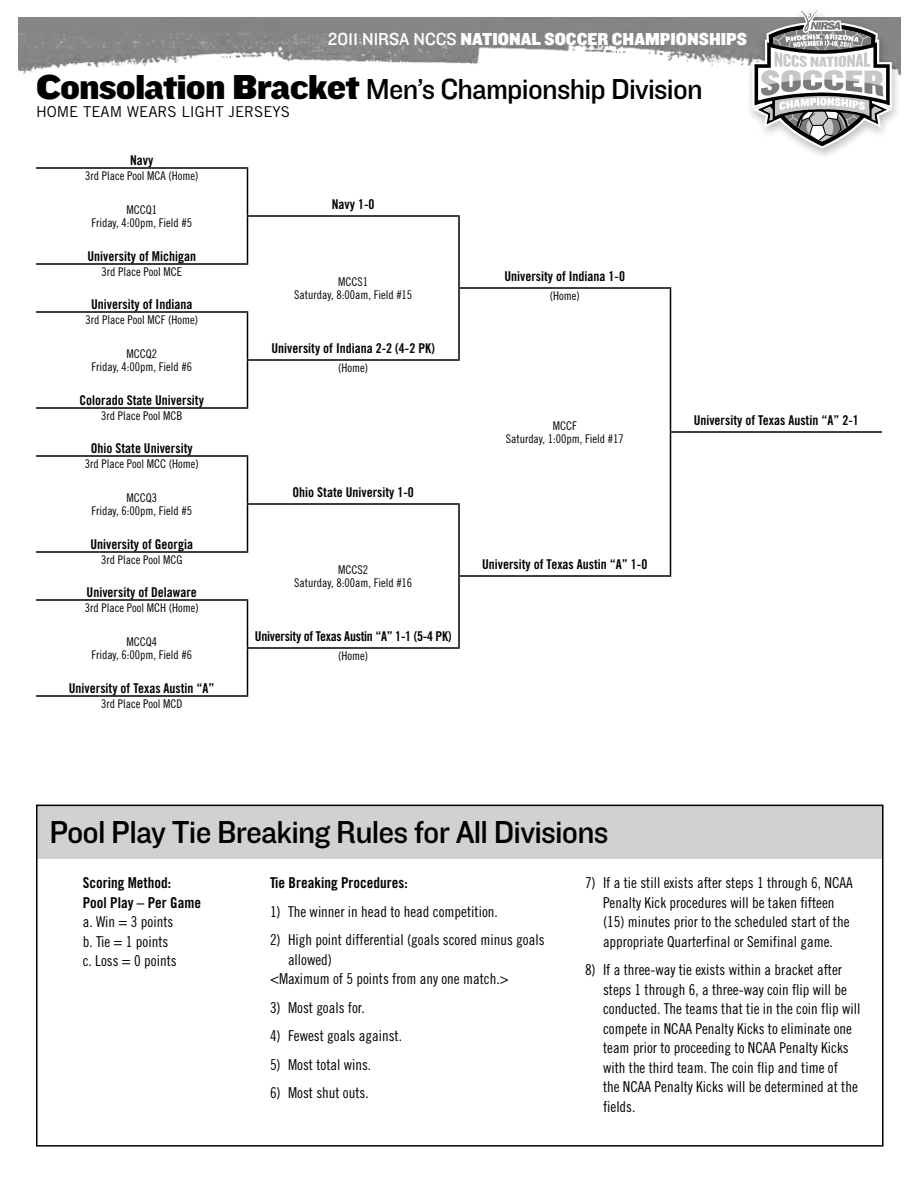
<style>
.page{position:relative;width:918px;height:1188px;background:#fff}
.page>*{position:absolute;margin:0;border:0;box-sizing:border-box;transform-origin:0 0}
.t1{font:33px "Knockout HTF31 Junior Middlewt";letter-spacing:-.025em;color:#000}
.t2{font:30px "Knockout HTF31 Junior Middlewt";letter-spacing:-.025em;color:#000}
.t3{font:18px "Knockout HTF71 Full Middlewt";color:#fff}
.t4{font:15px/19.5px "Trade Gothic Cond Eighteen";color:#000}
.t5{font:15px/19.5px "Trade Gothic Bold Cond Twenty";color:#000}
.t6{font:15px "Trade Gothic";color:#000}
.t7{font:13.5px "Trade Gothic Bold Cond Twenty";color:#000}
.t8{font:13.5px "Trade Gothic Bold Cond Twenty";letter-spacing:-.02em;color:#000}
.t9{font:12px/13.5px "Trade Gothic Cond Eighteen";color:#000;text-align:center}
.s1{font-family:"Knockout HTF31 Junior Middlewt"}
.s2{font-family:"Knockout HTF72 Full Cruiserwt";font-size:36px}
</style>
<div class="page">
<img style="left:18px;top:18px;width:727px;height:57px">
<hr style="left:36px;top:167px;width:212px;height:2px;background:#000">
<hr style="left:36px;top:311px;width:212px;height:2px;background:#000">
<hr style="left:36px;top:455px;width:212px;height:2px;background:#000">
<hr style="left:36px;top:599px;width:212px;height:2px;background:#000">
<svg style="left:247px;top:169px;width:1px;height:94px"></svg>
<hr style="left:36px;top:263px;width:212px;height:2px;background:#000">
<svg style="left:247px;top:313px;width:1px;height:94px"></svg>
<hr style="left:36px;top:407px;width:212px;height:2px;background:#000">
<svg style="left:247px;top:457px;width:1px;height:94px"></svg>
<hr style="left:36px;top:551px;width:212px;height:2px;background:#000">
<svg style="left:247px;top:601px;width:1px;height:94px"></svg>
<hr style="left:36px;top:695px;width:212px;height:2px;background:#000">
<hr style="left:247px;top:215px;width:213px;height:2px;background:#000">
<hr style="left:247px;top:503px;width:213px;height:2px;background:#000">
<hr style="left:247px;top:359px;width:213px;height:2px;background:#000">
<hr style="left:247px;top:647px;width:213px;height:2px;background:#000">
<hr style="left:458px;top:217px;width:2px;height:23px;background:#000">
<hr style="left:458px;top:240px;width:2px;height:24px;background:#000">
<hr style="left:458px;top:264px;width:2px;height:23px;background:#000">
<hr style="left:458px;top:289px;width:2px;height:23px;background:#000">
<hr style="left:458px;top:312px;width:2px;height:24px;background:#000">
<hr style="left:458px;top:336px;width:2px;height:23px;background:#000">
<hr style="left:458px;top:505px;width:2px;height:23px;background:#000">
<hr style="left:458px;top:528px;width:2px;height:24px;background:#000">
<hr style="left:458px;top:552px;width:2px;height:23px;background:#000">
<hr style="left:458px;top:577px;width:2px;height:23px;background:#000">
<hr style="left:458px;top:600px;width:2px;height:24px;background:#000">
<hr style="left:458px;top:624px;width:2px;height:23px;background:#000">
<hr style="left:458px;top:287px;width:213px;height:2px;background:#000">
<hr style="left:670px;top:431px;width:212px;height:2px;background:#000">
<svg style="left:670px;top:289px;width:1px;height:286px"></svg>
<hr style="left:458px;top:575px;width:213px;height:2px;background:#000">
<div style="left:36px;top:805px;width:846px;height:54px;background:#d0d1d2"></div>
<div style="left:36px;top:805px;width:848px;height:342px;border:2px solid #000"></div>
<div style="left:745px;top:6px;width:157px;height:155px;background:#000;opacity:.25"></div>
<svg style="left:752px;top:9px;width:140px;height:140px"></svg>
<p class="t3" style="left:328px;top:29px;width:421px"><span class="s1">2011 NIRSA NCCS</span> NATIONAL SOCCER CHAMPIONSHIPS</p>
<h2 class="t2" style="left:36px;top:73px;width:668px"><span class="s2">Consolation Bracket</span> Men’s Championship Division</h2>
<p class="t6" style="left:36px;top:103px;width:256px">HOME TEAM WEARS LIGHT JERSEYS</p>
<p class="t7" style="left:130px;top:152px;width:25px">Navy</p>
<p class="t9" style="left:85px;top:169px;width:115px">3rd Place Pool MCA (Home)</p>
<p class="t9" style="left:91px;top:203px;width:102px">MCCQ1<br>Friday, 4:00pm, Field #5</p>
<p class="t7" style="left:332px;top:196px;width:44px">Navy 1-0</p>
<p class="t7" style="left:87px;top:248px;width:110px">University of Michigan</p>
<p class="t9" style="left:294px;top:275px;width:120px">MCCS1<br>Saturday, 8:00am, Field #15</p>
<p class="t9" style="left:101px;top:265px;width:82px">3rd Place Pool MCE</p>
<p class="t7" style="left:504px;top:268px;width:122px">University of Indiana 1-0</p>
<p class="t7" style="left:91px;top:296px;width:103px">University of Indiana</p>
<p class="t9" style="left:550px;top:289px;width:32px">(Home)</p>
<p class="t9" style="left:85px;top:313px;width:114px">3rd Place Pool MCF (Home)</p>
<p class="t9" style="left:91px;top:347px;width:102px">MCCQ2<br>Friday, 4:00pm, Field #6</p>
<p class="t7" style="left:272px;top:340px;width:165px">University of Indiana 2-2 (4-2 PK)</p>
<p class="t9" style="left:338px;top:361px;width:32px">(Home)</p>
<p class="t7" style="left:80px;top:392px;width:126px">Colorado State University</p>
<p class="t9" style="left:101px;top:409px;width:83px">3rd Place Pool MCB</p>
<p class="t7" style="left:694px;top:412px;width:167px">University of Texas Austin “A” 2-1</p>
<p class="t7" style="left:91px;top:440px;width:103px">Ohio State University</p>
<p class="t9" style="left:85px;top:457px;width:115px">3rd Place Pool MCC (Home)</p>
<p class="t9" style="left:91px;top:491px;width:102px">MCCQ3<br>Friday, 6:00pm, Field #5</p>
<p class="t7" style="left:293px;top:484px;width:123px">Ohio State University 1-0</p>
<p class="t7" style="left:90px;top:536px;width:104px">University of Georgia</p>
<p class="t9" style="left:294px;top:563px;width:120px">MCCS2<br>Saturday, 8:00am, Field #16</p>
<p class="t9" style="left:506px;top:419px;width:120px">MCCF<br>Saturday, 1:00pm, Field #17</p>
<p class="t9" style="left:101px;top:553px;width:83px">3rd Place Pool MCG</p>
<p class="t7" style="left:482px;top:556px;width:167px">University of Texas Austin “A” 1-0</p>
<p class="t7" style="left:87px;top:584px;width:112px">University of Delaware</p>
<p class="t9" style="left:85px;top:601px;width:115px">3rd Place Pool MCH (Home)</p>
<p class="t9" style="left:91px;top:635px;width:102px">MCCQ4<br>Friday, 6:00pm, Field #6</p>
<p class="t8" style="left:255px;top:628px;width:198px">University of Texas Austin “A” 1-1 (5-4 PK)</p>
<p class="t9" style="left:338px;top:649px;width:32px">(Home)</p>
<p class="t7" style="left:69px;top:680px;width:147px">University of Texas Austin “A”</p>
<p class="t9" style="left:101px;top:697px;width:83px">3rd Place Pool MCD</p>
<h1 class="t1" style="left:50px;top:814px;width:561px">Pool Play Tie Breaking Rules for All Divisions</h1>
<p class="t5" style="left:83px;top:873px;width:120px">Scoring Method:<br>Pool Play – Per Game</p>
<p class="t4" style="left:83px;top:912px;width:95px">a. Win = 3 points b. Tie = 1 points c. Loss = 0 points</p>
<p class="t5" style="left:270px;top:873px;width:139px">Tie Breaking Procedures:</p>
<p class="t4" style="left:270px;top:901px;width:229px">1) The winner in head to head competition.</p>
<p class="t4" style="left:270px;top:930px;width:276px">2) High point differential (goals scored minus goals</p>
<p class="t4" style="left:288px;top:949px;width:46px">allowed)</p>
<p class="t4" style="left:270px;top:969px;width:240px">&lt;Maximum of 5 points from any one match.&gt;</p>
<p class="t4" style="left:270px;top:997px;width:96px">3) Most goals for.</p>
<p class="t4" style="left:270px;top:1026px;width:134px">4) Fewest goals against.</p>
<p class="t4" style="left:270px;top:1054px;width:103px">5) Most total wins.</p>
<p class="t4" style="left:270px;top:1083px;width:100px">6) Most shut outs.</p>
<p class="t4" style="left:603px;top:873px;width:251px;text-indent:-18px">7) If a tie still exists after steps 1 through 6, NCAA Penalty Kick procedures will be taken fifteen (15) minutes prior to the scheduled start of the appropriate Quarterfinal or Semifinal game.</p>
<p class="t4" style="left:603px;top:960px;width:259px;text-indent:-18px">8) If a three-way tie exists within a bracket after steps 1 through 6, a three-way coin flip will be conducted. The teams that tie in the coin flip will compete in NCAA Penalty Kicks to eliminate one team prior to proceeding to NCAA Penalty Kicks with the third team. The coin flip and time of<br>the NCAA Penalty Kicks will be determined at the fields.</p>
</div>
